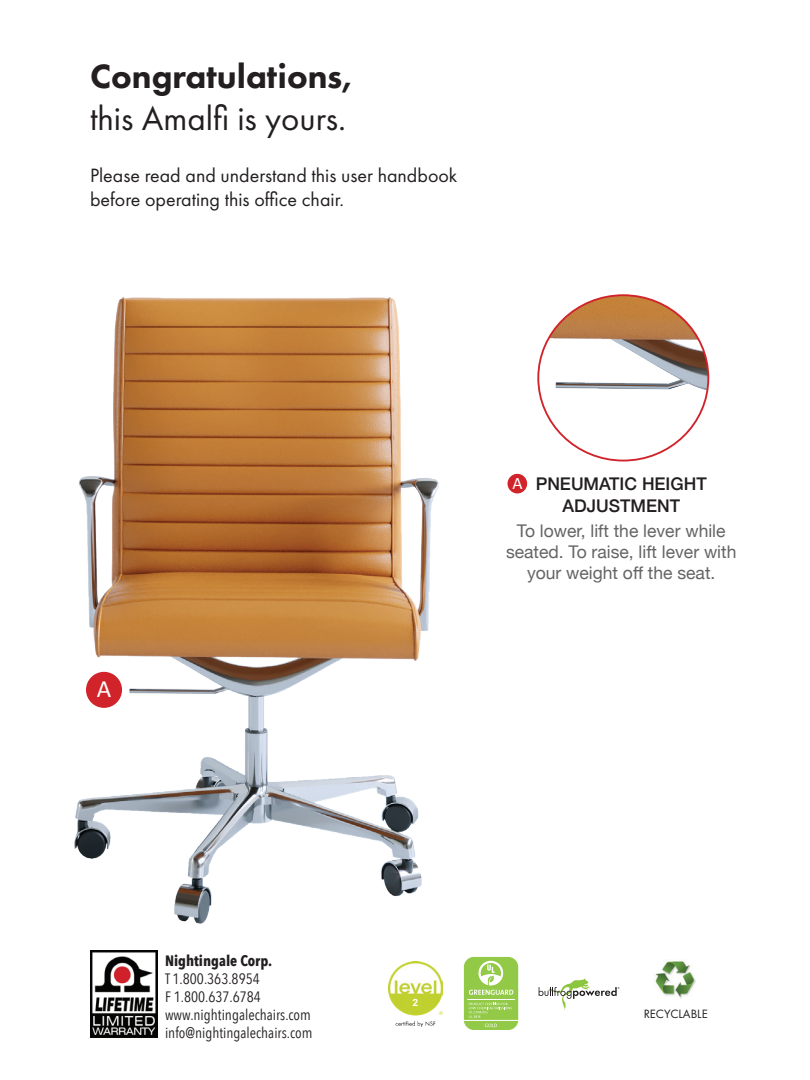
<style>
.page{position:relative;width:810px;height:1080px;background:#fff}
.page>*{position:absolute;margin:0;border:0;box-sizing:border-box;transform-origin:0 0}
.t1{font:35px "Futura PT";color:#231f20}
.t2{font:800 35px "Futura PT";color:#231f20}
.t3{font:25px "Calibri";color:#fff}
.t4{font:20px/24px "Futura PT";color:#231f20}
.t5{font:17.5px/21px "Helvetica Neue";color:#656465;text-align:center}
.t6{font:500 17.5px/22.5px "Helvetica Neue";color:#231f20;text-align:center}
.t7{font:17.5px "Calibri";color:#fff}
.t8{font:15px/18px "Avenir Next Condensed";color:#231f20}
.t9{font:700 15px "Avenir Next Condensed";color:#231f20}
.t10{font:12.5px "Futura PT";color:#231f20}
.t11{font:700 10px "Roboto";color:#fff}
</style>
<div class="page">
<img style="left:74px;top:297px;width:365px;height:654px">
<img style="left:539px;top:295px;width:169px;height:164px">
<div style="left:86px;top:672px;width:36px;height:36px;background:#d1232a;border-radius:50%"></div>
<div style="left:508px;top:474px;width:19px;height:19px;background:#d1232a;border-radius:50%"></div>
<img style="left:90px;top:951px;width:68px;height:86px">
<div style="left:464px;top:957px;width:54px;height:73px;background:#92c947;border-radius:10px"></div>
<hr style="left:464px;top:1020px;width:54px;height:1px;background:#fff">
<svg style="left:485px;top:1024px;width:12px;height:3px"></svg>
<svg style="left:469px;top:1003px;width:43px;height:15px"></svg>
<hr style="left:467px;top:999px;width:48px;height:1px;background:#fff">
<svg style="left:469px;top:961px;width:44px;height:34px"></svg>
<svg style="left:539px;top:979px;width:81px;height:31px"></svg>
<img style="left:389px;top:962px;width:54px;height:65px">
<div style="left:406px;top:998px;width:15px;height:12px;background:#c1d12f"></div>
<img style="left:655px;top:961px;width:40px;height:38px">
<h1 class="t2" style="left:90px;top:54px;width:264px">Congratulations,</h1>
<h1 class="t1" style="left:90px;top:97px;width:258px">this Amalfi is yours.</h1>
<h3 class="t4" style="left:90px;top:164px;width:369px">Please read and understand this user handbook before operating this office chair.</h3>
<h2 class="t3" style="left:97px;top:673px;width:16px">A</h2>
<p class="t6" style="left:536px;top:471px;width:173px">PNEUMATIC HEIGHT<br>ADJUSTMENT</p>
<p class="t5" style="left:506px;top:521px;width:232px">To lower, lift the lever while seated. To raise, lift lever with your weight off the seat.</p>
<p class="t7" style="left:512px;top:472px;width:12px">A</p>
<p class="t9" style="left:165px;top:951px;width:109px">Nightingale Corp.</p>
<p class="t8" style="left:165px;top:969px;width:149px">T 1.800.363.8954<br>F 1.800.637.6784 www.nightingalechairs.com info@nightingalechairs.com</p>
<p class="t11" style="left:413px;top:995px;width:7px">2</p>
<p class="t10" style="left:644px;top:1007px;width:66px">RECYCLABLE</p>
</div>
